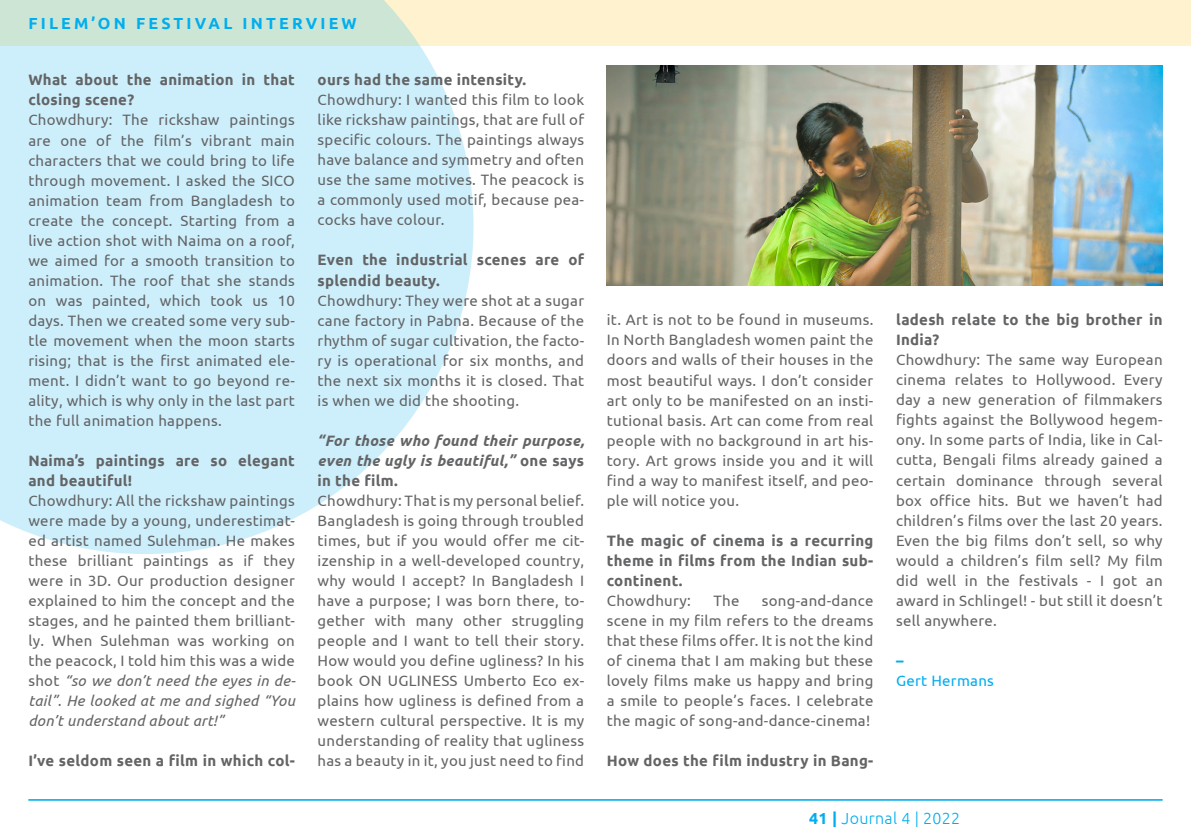
<style>
.page{position:relative;width:1191px;height:840px;background:#fff}
.page>*{position:absolute;margin:0;border:0;box-sizing:border-box;transform-origin:0 0}
.t1{font:700 16px "Ubuntu";letter-spacing:.2em;color:#00aeef}
.t2{font:300 16px "Ubuntu";letter-spacing:.02em;color:#00aeef}
.t3{font:15px/20px "Ubuntu";letter-spacing:.02em;color:#636466;text-align:justify}
.t4{font:700 15px/20px "Ubuntu";letter-spacing:.02em;color:#636466}
.t5{font:italic 700 15px/20px "Ubuntu";letter-spacing:.02em;color:#636466;text-align:justify}
.t6{font:15px "Ubuntu";letter-spacing:.02em;color:#00aeef}
.t7{font:700 15px "Ubuntu";color:#00aeef}
.s1{font-style:italic}
.s2{font-style:normal}
.s3{font-weight:700}
</style>
<div class="page">
<div style="left:0;top:0;width:1191px;height:45px;background:#fff3cf"></div>
<svg style="left:0;top:0;width:473px;height:553px;background:#d2f0f8"></svg>
<img style="left:607px;top:65px;width:555px;height:220px">
<hr style="left:28px;top:798px;width:1134px;height:2px;background:#00aeef">
<p class="t1" style="left:28px;top:14px;width:144px">Fil em’on Festi</p>
<p class="t1" style="left:195px;top:14px;width:27px">val</p>
<p class="t1" style="left:243px;top:14px;width:113px">Int er vi ew</p>
<p class="t4" style="left:28px;top:70px;width:268px">What about the animation in that closing scene?</p>
<p class="t3" style="left:28px;top:110px;width:268px">Chowdhury: The rickshaw paintings are one of the film’s vibrant main characters that we could bring to life through movement. I asked the SICO animation team from Bangladesh to create the concept. Starting from a live action shot with Naima on a roof, we aimed for a smooth transition to animation. The roof that she stands on was painted, which took us 10 days. Then we created some very sub&shy;tle movement when the moon starts rising; that is the first animated ele&shy;ment. I didn’t want to go beyond re&shy;ality, which is why only in the last part the full animation happens.</p>
<p class="t4" style="left:28px;top:450px;width:268px">Naima’s paintings are so elegant and beautiful!</p>
<p class="t3" style="left:28px;top:489px;width:269px">Chowdhury: All the rickshaw paintings were made by a young, underestimat&shy;ed artist named Sulehman. He makes these brilliant paintings as if they were in 3D. Our production designer explained to him the concept and the stages, and he painted them brilliant&shy;ly. When Sulehman was working on the peacock, I told him this was a wide shot <span class="s1">“so we don’t need the eyes in de&shy;tail”. He looked at me and sighed “You don’t understand about art!”</span></p>
<p class="t4" style="left:28px;top:750px;width:268px">I’ve seldom seen a film in which col-</p>
<p class="t4" style="left:317px;top:70px;width:210px">ours had the same intensity.</p>
<p class="t3" style="left:317px;top:89px;width:268px">Chowdhury: I wanted this film to look like rickshaw paintings, that are full of specific colours. The paintings always have balance and symmetry and often use the same motives. The peacock is a commonly used motif, because pea&shy;cocks have colour.</p>
<p class="t4" style="left:317px;top:250px;width:268px">Even the industrial scenes are of splendid beauty.</p>
<p class="t3" style="left:317px;top:289px;width:268px">Chowdhury: They were shot at a sugar cane factory in Pabna. Because of the rhythm of sugar cultivation, the facto&shy;ry is operational for six months, and the next six months it is closed. That is when we did the shooting.</p>
<p class="t5" style="left:317px;top:430px;width:268px">“For those who found their purpose, even the ugly is beautiful,” <span class="s2">one says in the film.</span></p>
<p class="t3" style="left:317px;top:489px;width:268px">Chowdhury: That is my personal belief.<br>Bangladesh is going through troubled times, but if you would offer me cit&shy;izenship in a well-developed country, why would I accept? In Bangladesh I have a purpose; I was born there, to&shy;gether with many other struggling people and I want to tell their story.<br>How would you define ugliness? In his book ON UGLINESS Umberto Eco ex&shy;plains how ugliness is defined from a western cultural perspective. It is my understanding of reality that ugliness has a beauty in it, you just need to find</p>
<p class="t3" style="left:607px;top:309px;width:268px">it. Art is not to be found in museums.<br>In North Bangladesh women paint the doors and walls of their houses in the most beautiful ways. I don’t consider art only to be manifested on an insti&shy;tutional basis. Art can come from real people with no background in art his&shy;tory. Art grows inside you and it will find a way to manifest itself, and peo&shy;ple will notice you.</p>
<p class="t4" style="left:607px;top:529px;width:268px;text-align:justify">The magic of cinema is a recurring theme in films from the Indian sub&shy;continent.</p>
<p class="t3" style="left:607px;top:589px;width:86px">Chowdhury:</p>
<p class="t3" style="left:713px;top:589px;width:28px">The</p>
<p class="t3" style="left:607px;top:589px;width:268px;text-indent:155px">song-and-dance scene in my film refers to the dreams that these films offer. It is not the kind of cinema that I am making but these lovely films make us happy and bring a smile to people’s faces. I celebrate the magic of song-and-dance-cinema!</p>
<p class="t4" style="left:607px;top:749px;width:268px">How does the film industry in Bang-</p>
<p class="t4" style="left:896px;top:309px;width:268px">ladesh relate to the big brother in<br>India?</p>
<p class="t3" style="left:896px;top:349px;width:268px">Chowdhury: The same way European cinema relates to Hollywood. Every day a new generation of filmmakers fights against the Bollywood hegem&shy;ony. In some parts of India, like in Cal&shy;cutta, Bengali films already gained a certain dominance through several box office hits. But we haven’t had children’s films over the last 20 years.<br>Even the big films don’t sell, so why would a children’s film sell? My film did well in the festivals - I got an award in Schlingel! - but still it doesn’t sell anywhere.</p>
<p class="t7" style="left:896px;top:651px;width:9px">–</p>
<p class="t6" style="left:896px;top:671px;width:99px">Gert Hermans</p>
<p class="t2" style="left:809px;top:807px;width:153px"><span class="s3">41 |</span> Journal 4 | 2022</p>
</div>
